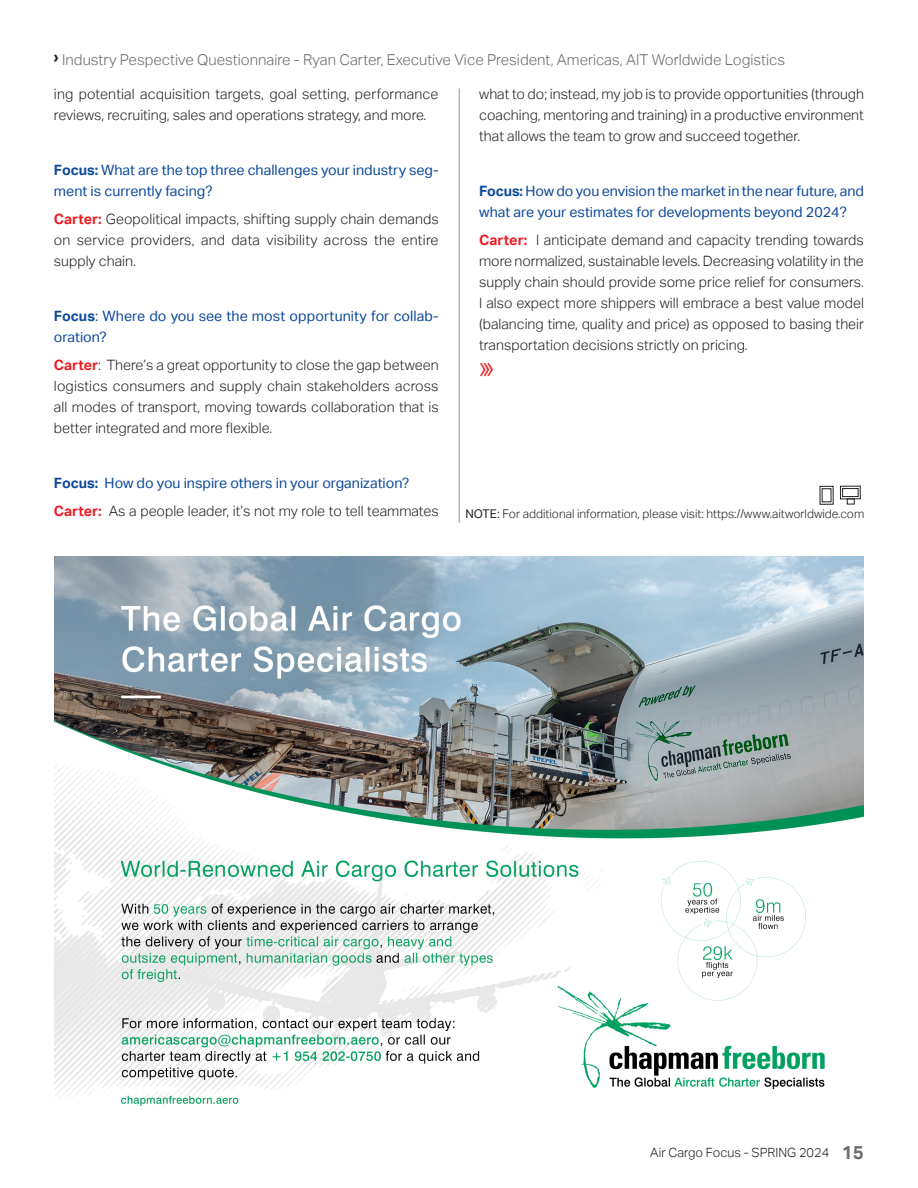
<style>
.page{position:relative;width:918px;height:1188px;background:#fff}
.page>*{position:absolute;margin:0;border:0;box-sizing:border-box;transform-origin:0 0}
.Styles_for_Word_RTF_Imported_Lists_text_{font:300 28.5px "Aktiv Grotesk";color:#ee1d23}
.Styles_for_Word_RTF_Imported_Lists_Norma{font:300 15px "Aktiv Grotesk";color:#69696c}
.Styles_for_Word_RTF_Imported_Lists_text_-2{font:300 14.25px/21px "Aktiv Grotesk";color:#231f20;text-align:justify}
.Styles_for_Word_RTF_Imported_Lists_text_-3{font:14.25px/21px "Aktiv Grotesk";color:#0d499a}
.Styles_for_Word_RTF_Imported_Lists_TEXT{font:300 12.75px "Aktiv Grotesk";color:#231f20}
.t1{font:300 12px "Aktiv Grotesk";color:#231f20}
.s1{font-weight:700;color:#231f20}
.s2{font-weight:700}
.s3{font-weight:700;color:#ee1d23}
.s4{font-weight:400}
.s5{font-weight:700;font-size:18.75px;color:#6c6d70}
</style>
<div class="page">
<hr style="left:459px;top:88px;width:1px;height:435px;background:#939598">
<img style="left:54px;top:556px;width:810px;height:550px">
<svg style="left:820px;top:486px;width:14px;height:19px"></svg>
<div style="left:822px;top:489px;width:9px;height:13px;border:1px solid #231f20"></div>
<div style="left:842px;top:488px;width:16px;height:9px;border:1px solid #231f20"></div>
<div style="left:840px;top:486px;width:21px;height:13px;border:1px solid #231f20"></div>
<svg style="left:847px;top:499px;width:7px;height:5px"></svg>
<p class="Styles_for_Word_RTF_Imported_Lists_Norma" style="left:54px;top:51px;width:733px"><span class="s1">›</span> Industry Pespective Questionnaire - Ryan Carter, Executive Vice President, Americas, AIT Worldwide Logistics</p>
<p class="Styles_for_Word_RTF_Imported_Lists_text_-2" style="left:54px;top:83px;width:386px">ing potential acquisition targets, goal setting, performance reviews, recruiting, sales and operations strategy, and more.</p>
<p class="Styles_for_Word_RTF_Imported_Lists_text_-3" style="left:54px;top:160px;width:386px"><span class="s2">Focus:</span> What are the top three challenges your industry seg&shy;ment is currently facing?</p>
<p class="Styles_for_Word_RTF_Imported_Lists_text_-2" style="left:54px;top:208px;width:386px"><span class="s3">Carter:</span> Geopolitical impacts, shifting supply chain demands on service providers, and data visibility across the entire supply chain.</p>
<p class="Styles_for_Word_RTF_Imported_Lists_text_-3" style="left:54px;top:306px;width:386px"><span class="s2">Focus</span>: Where do you see the most opportunity for collab&shy;oration?</p>
<p class="Styles_for_Word_RTF_Imported_Lists_text_-2" style="left:54px;top:354px;width:386px"><span class="s3">Carter</span>: There’s a great opportunity to close the gap between logistics consumers and supply chain stakeholders across all modes of transport, moving towards collaboration that is better integrated and more flexible.</p>
<p class="Styles_for_Word_RTF_Imported_Lists_text_-3" style="left:54px;top:473px;width:357px"><span class="s2">Focus:</span> How do you inspire others in your organization?</p>
<p class="Styles_for_Word_RTF_Imported_Lists_text_-2" style="left:54px;top:500px;width:386px"><span class="s3">Carter:</span> As a people leader, it’s not my role to tell teammates</p>
<p class="Styles_for_Word_RTF_Imported_Lists_text_-2" style="left:479px;top:83px;width:386px">what to do; instead, my job is to provide opportunities (through coaching, mentoring and training) in a productive environment that allows the team to grow and succeed together.</p>
<p class="Styles_for_Word_RTF_Imported_Lists_text_-3" style="left:479px;top:181px;width:386px"><span class="s2">Focus:</span> How do you envision the market in the near future, and what are your estimates for developments beyond 2024?</p>
<p class="Styles_for_Word_RTF_Imported_Lists_text_-2" style="left:479px;top:229px;width:386px"><span class="s3">Carter:</span> I anticipate demand and capacity trending towards more normalized, sustainable levels. Decreasing volatility in the supply chain should provide some price relief for consumers.<br>I also expect more shippers will embrace a best value model (balancing time, quality and price) as opposed to basing their transportation decisions strictly on pricing.</p>
<p class="Styles_for_Word_RTF_Imported_Lists_text_" style="left:479px;top:351px;width:17px">›››</p>
<p class="t1" style="left:466px;top:506px;width:400px"><span class="s4">NOTE:</span> For additional information, please visit: https://www.aitworldwide.com</p>
<p class="Styles_for_Word_RTF_Imported_Lists_TEXT" style="left:650px;top:1145px;width:215px">Air Cargo Focus - SPRING 2024 <span class="s5">15</span></p>
</div>
